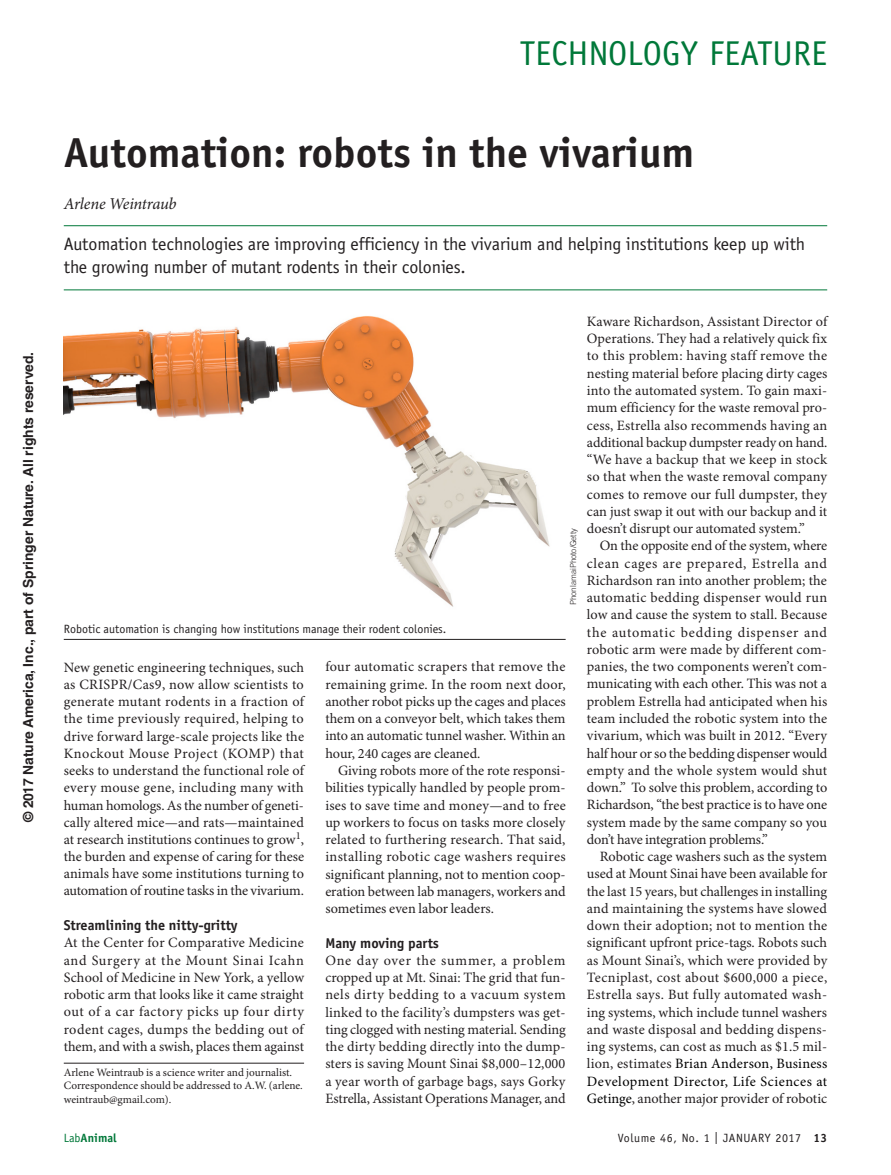
<style>
.page{position:relative;width:891px;height:1175px;background:#fff}
.page>*{position:absolute;margin:0;border:0;box-sizing:border-box;transform-origin:0 0}
.t1{font:700 42px "Officina Sans Std";color:#231f20}
.t2{font:34.5px "Officina Sans Std";letter-spacing:.005em;color:#007839}
.t3{font:18px/22.5px "Officina Sans Std";letter-spacing:-.005em;color:#231f20}
.t4{font:italic 16.5px "Minion Pro";letter-spacing:-.02em;color:#231f20}
.t5{font:14.25px/17.2px "Minion Pro";letter-spacing:-.005em;color:#231f20;text-align:justify}
.t6{font:700 14.25px "Officina Sans Std";color:#231f20}
.t7{font:700 13.95px "Helvetica LT Std";color:#231f20}
.t8{font:12px "Officina Sans Std";color:#231f20}
.t9{font:12px "Officina Sans Std";letter-spacing:.05em;color:#231f20}
.t10{font:700 12px "Officina Sans Std";color:#007839}
.t11{font:11.25px/13.2px "Minion Pro";color:#231f20}
.t12{font:300 8.25px "Trade Gothic LT Std";letter-spacing:-.005em;color:#231f20}
.s1{color:#000}
.s2{font-weight:400}
.s3{font-family:"Officina Serif Std";font-weight:700}
</style>
<div class="page">
<hr style="left:64px;top:1062px;width:240px;height:1px;background:#231f20">
<hr style="left:64px;top:225px;width:763px;height:1px;background:#007839">
<hr style="left:64px;top:290px;width:763px;height:1px;background:#007839">
<hr style="left:64px;top:639px;width:502px;height:1px;background:#231f20">
<img style="left:64px;top:316px;width:486px;height:291px">
<h2 class="t2" style="left:520px;top:33px;width:309px">TECHNOLOGY FEATURE</h2>
<p class="t7" style="left:20px;top:822px;width:472px;rotate:-90deg">© 2017 Nature America, Inc., part of Springer Nature. All rights reserved.</p>
<h1 class="t1" style="left:64px;top:126px;width:632px">Automation: robots in the vivarium</h1>
<p class="t4" style="left:64px;top:193px;width:114px">Arlene Weintraub</p>
<p class="t3" style="left:64px;top:233px;width:743px">Automation technologies are improving efficiency in the vivarium and helping institutions keep up with the growing number of mutant rodents in their colonies.</p>
<p class="t8" style="left:64px;top:621px;width:384px">Robotic automation is changing how institutions manage their rodent colonies.</p>
<p class="t12" style="left:568px;top:605px;width:78px;rotate:-90deg">PhonlamaiPhoto/Getty</p>
<p class="t5" style="left:64px;top:659px;width:242px">New genetic engineering techniques, such as CRISPR/Cas9, now allow scientists to generate mutant rodents in a fraction of the time previously required, helping to drive forward large-scale projects like the Knockout Mouse Project (KOMP) that seeks to understand the functional role of every mouse gene, including many with human homologs. As the number of geneti&shy;cally altered mice—and rats—maintained at research institutions continues to grow<sup>1</sup>, the burden and expense of caring for these animals have some institutions turning to automation of routine tasks in the vivarium.</p>
<p class="t6" style="left:64px;top:916px;width:176px">Streamlining the nitty-gritty</p>
<p class="t5" style="left:64px;top:934px;width:242px">At the Center for Comparative Medicine and Surgery at the Mount Sinai Icahn School of Medicine in New York, a yellow robotic arm that looks like it came straight out of a car factory picks up four dirty rodent cages, dumps the bedding out of them, and with a swish, places them against</p>
<p class="t11" style="left:64px;top:1066px;width:241px">Arlene Weintraub is a science writer and journalist.<br>Correspondence should be addressed to A.W. (arlene. weintraub@gmail.com).</p>
<p class="t5" style="left:325px;top:659px;width:242px">four automatic scrapers that remove the remaining grime. In the room next door, another robot picks up the cages and places them on a conveyor belt, which takes them into an automatic tunnel washer. Within an hour, 240 cages are cleaned.</p>
<p class="t5" style="left:325px;top:762px;width:242px;text-indent:13px">Giving robots more of the rote responsi&shy;bilities typically handled by people prom&shy;ises to save time and money—and to free up workers to focus on tasks more closely related to furthering research. That said, installing robotic cage washers requires significant planning, not to mention coop&shy;eration between lab managers, workers and sometimes even labor leaders.</p>
<p class="t6" style="left:325px;top:933px;width:115px">Many moving parts</p>
<p class="t5" style="left:325px;top:952px;width:242px">One day over the summer, a problem cropped up at Mt. Sinai: The grid that fun&shy;nels dirty bedding to a vacuum system linked to the facility’s dumpsters was get&shy;ting clogged with nesting material. Sending the dirty bedding directly into the dump&shy;sters is saving Mount Sinai $8,000–12,000 a year worth of garbage bags, says Gorky Estrella, Assistant Operations Manager, and</p>
<p class="t5" style="left:587px;top:313px;width:242px">Kaware Richardson, Assistant Director of Operations. They had a relatively quick fix to this problem: having staff remove the nesting material before placing dirty cages into the automated system. To gain maxi&shy;mum efficiency for the waste removal pro&shy;cess, Estrella also recommends having an additional backup dumpster ready on hand. “We have a backup that we keep in stock so that when the waste removal company comes to remove our full dumpster, they can just swap it out with our backup and it doesn’t disrupt our automated system.”</p>
<p class="t5" style="left:587px;top:538px;width:242px;text-indent:13px">On the opposite end of the system, where clean cages are prepared, Estrella and Richardson ran into another problem; the automatic bedding dispenser would run low and cause the system to stall. Because the automatic bedding dispenser and robotic arm were made by different com&shy;panies, the two components weren’t com&shy;municating with each other. This was not a problem Estrella had anticipated when his team included the robotic system into the vivarium, which was built in 2012. “Every half hour or so the bedding dispenser would empty and the whole system would shut down.” To solve this problem, according to Richardson, “the best practice is to have one system made by the same company so you don’t have integration problems.”</p>
<p class="t5" style="left:587px;top:848px;width:242px;text-indent:13px">Robotic cage washers such as the system used at Mount Sinai have been available for the last 15 years, but challenges in installing and maintaining the systems have slowed down their adoption; not to mention the significant upfront price-tags. Robots such as Mount Sinai’s, which were provided by Tecniplast, cost about $600,000 a piece, Estrella says. But fully automated wash&shy;ing systems, which include tunnel washers and waste disposal and bedding dispens&shy;ing systems, can cost as much as $1.5 mil&shy;lion, estimates <span class="s1">Brian Anderson, Business Development Director, Life Sciences at Getinge</span>, another major provider of robotic</p>
<p class="t10" style="left:64px;top:1130px;width:54px"><span class="s2">Lab</span>Animal</p>
<p class="t9" style="left:618px;top:1131px;width:211px">Volume 46, No. 1 | JANUARY 2017 <span class="s3">13</span></p>
</div>
